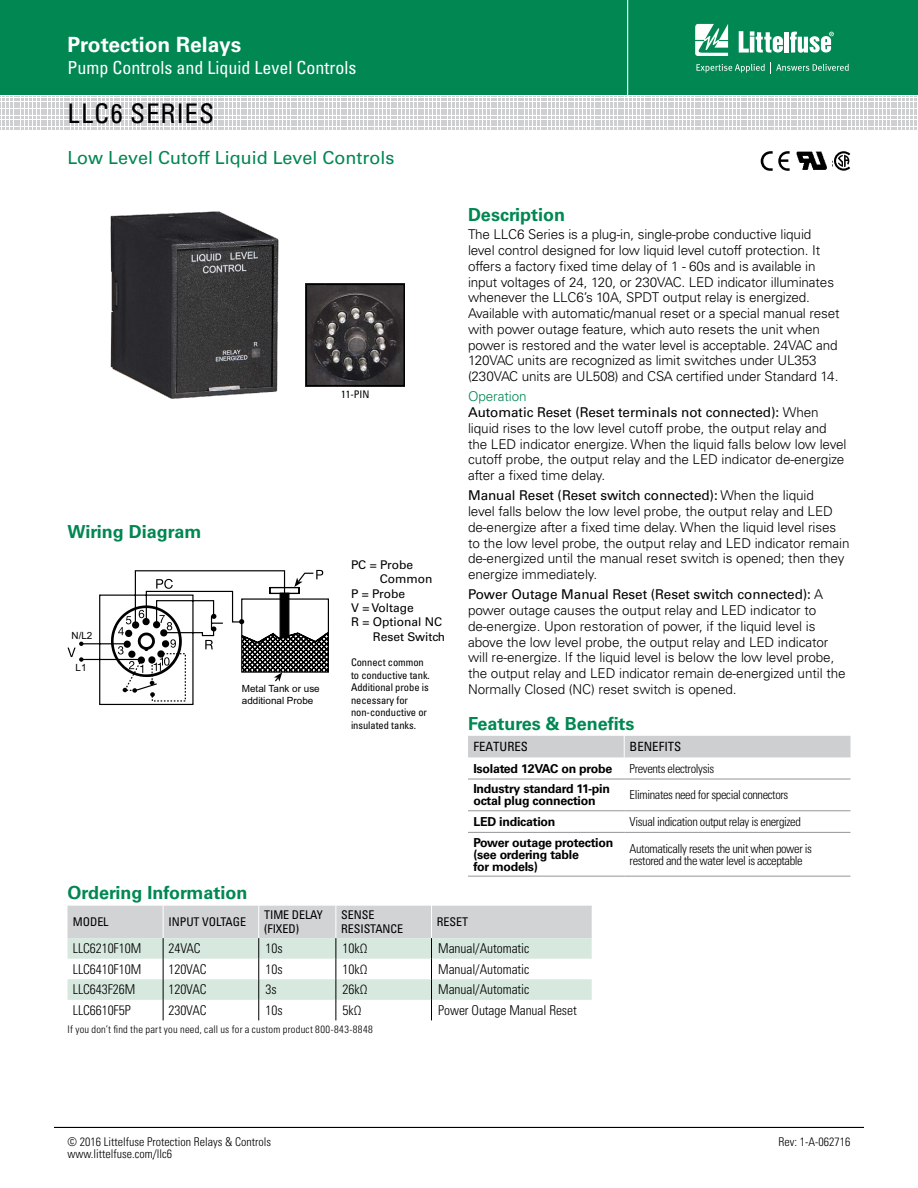
<style>
.page{position:relative;width:918px;height:1188px;background:#fff}
.page>*{position:absolute;margin:0;border:0;box-sizing:border-box;transform-origin:0 0}
.SERIES{font:condensed 27px "Univers LT Std";letter-spacing:.04em;color:#000}
.t1{font:700 21px "Univers LT Std";color:#fff}
.Facts_Subhead{font:700 18px "Univers LT Std";color:#008752}
.t2{font:condensed 18px "Univers LT Std";color:#fff}
.Title_text{font:18px "Univers LT Std";color:#008752}
.Body_text{font:300 13.5px/15.8px "Univers LT Std";letter-spacing:-.005em;color:#000}
.Ordering_Info_text{font:300 condensed 13.5px "Univers LT Std";letter-spacing:-.005em;color:#000}
.SubTitleTOC{font:condensed 12.75px "Univers LT Std";color:#000}
.Benefits_text{font:300 condensed 12.3px/12px "Univers LT Std";letter-spacing:-.03em;color:#000}
.features_text{font:700 12.3px/12px "Univers LT Std";letter-spacing:-.02em;color:#000}
.t3{font:300 condensed 12px "Univers LT Std";color:#000}
.Order_info_chart_hea{font:condensed 12px/13.5px "Univers LT Std";letter-spacing:-.005em;color:#000}
.Chart_Text{font:12px/14.4px "Univers LT Std";color:#000}
.Diagram_small_descri{font:condensed 10.5px/12.6px "Univers LT Std";letter-spacing:-.005em;color:#000}
.Ordering_Info_text-2{font:300 condensed 10.5px "Univers LT Std";letter-spacing:.025em;color:#000}
.t4{font:9.9px/11.9px "Arial";color:#000}
.s1{color:#008752}
.s2{font-weight:400}
</style>
<div class="page">
<div style="left:0;top:0;width:918px;height:95px;background:#008752"></div>
<svg style="left:0;top:96px;width:917px;height:34px"></svg>
<hr style="left:627px;top:0;width:1px;height:98px;background:#fff">
<svg style="left:695px;top:24px;width:33px;height:32px"></svg>
<div style="left:784px;top:32px;width:5px;height:21px;background:#fff"></div>
<svg style="left:790px;top:32px;width:44px;height:21px"></svg>
<svg style="left:739px;top:31px;width:44px;height:22px"></svg>
<svg style="left:696px;top:62px;width:153px;height:11px"></svg>
<hr style="left:54px;top:1127px;width:810px;height:1px;background:#000">
<hr style="left:468px;top:779px;width:156px;height:1px;background:#939598">
<hr style="left:624px;top:779px;width:226px;height:1px;background:#939598">
<hr style="left:468px;top:811px;width:156px;height:1px;background:#939598">
<hr style="left:624px;top:811px;width:226px;height:1px;background:#939598">
<hr style="left:468px;top:832px;width:156px;height:1px;background:#939598">
<hr style="left:624px;top:832px;width:226px;height:1px;background:#939598">
<hr style="left:468px;top:876px;width:156px;height:1px;background:#939598">
<hr style="left:624px;top:876px;width:226px;height:1px;background:#939598">
<div style="left:468px;top:736px;width:382px;height:21px;background:#cdcfd0"></div>
<img style="left:796px;top:151px;width:31px;height:19px">
<svg style="left:834px;top:151px;width:16px;height:20px"></svg>
<svg style="left:761px;top:151px;width:29px;height:20px"></svg>
<svg style="left:68px;top:906px;width:524px;height:114px"></svg>
<img style="left:110px;top:211px;width:169px;height:188px">
<svg style="left:68px;top:570px;width:261px;height:135px"></svg>
<img style="left:309px;top:287px;width:93px;height:96px">
<div style="left:306px;top:284px;width:99px;height:102px;border:2px solid #000"></div>
<h2 class="t1" style="left:68px;top:33px;width:175px">Protection Relays</h2>
<h3 class="t2" style="left:68px;top:56px;width:290px">Pump Controls and Liquid Level Controls</h3>
<p class="SERIES" style="left:68px;top:96px;width:148px">LLC6 SERIES</p>
<p class="Title_text" style="left:68px;top:147px;width:329px">Low Level Cutoff Liquid Level Controls</p>
<p class="Diagram_small_descri" style="left:341px;top:387px;width:30px">11-PIN</p>
<p class="Facts_Subhead" style="left:68px;top:521px;width:135px">Wiring Diagram</p>
<p class="t4" style="left:72px;top:630px;width:22px">N/L2</p>
<p class="t4" style="left:76px;top:662px;width:13px">L1</p>
<p class="t4" style="left:242px;top:683px;width:79px">Metal Tank or use additional Probe</p>
<p class="Chart_Text" style="left:380px;top:558px;width:54px;text-indent:-29px">PC = Probe<br>Common</p>
<p class="Chart_Text" style="left:351px;top:586px;width:56px">P = Probe</p>
<p class="Chart_Text" style="left:351px;top:601px;width:64px">V = Voltage</p>
<p class="Chart_Text" style="left:351px;top:615px;width:96px;text-align:right">R = Optional NC<br>Reset Switch</p>
<p class="Diagram_small_descri" style="left:351px;top:656px;width:80px">Connect common to conductive tank.<br>Additional probe is necessary for non-conductive or insulated tanks.</p>
<p class="Facts_Subhead" style="left:468px;top:204px;width:99px">Description</p>
<p class="Body_text" style="left:468px;top:227px;width:373px">The LLC6 Series is a plug-in, single-probe conductive liquid level control designed for low liquid level cutoff protection. It offers a factory fixed time delay of 1 - 60s and is available in input voltages of 24, 120, or 230VAC. LED indicator illuminates whenever the LLC6’s 10A, SPDT output relay is energized.<br>Available with automatic/manual reset or a special manual reset with power outage feature, which auto resets the unit when power is restored and the water level is acceptable. 24VAC and 120VAC units are recognized as limit switches under UL353 (230VAC units are UL508) and CSA certified under Standard 14.</p>
<p class="Body_text" style="left:468px;top:389px;width:380px"><span class="s1">Operation<br></span><span class="s2">Automatic Reset (Reset terminals not connected):</span> When liquid rises to the low level cutoff probe, the output relay and the LED indicator energize. When the liquid falls below low level cutoff probe, the output relay and the LED indicator de-energize after a fixed time delay.</p>
<p class="Body_text" style="left:468px;top:488px;width:383px"><span class="s2">Manual Reset (Reset switch connected):</span> When the liquid<br>level falls below the low level probe, the output relay and LED de-energize after a fixed time delay. When the liquid level rises to the low level probe, the output relay and LED indicator remain de-energized until the manual reset switch is opened; then they energize immediately.</p>
<p class="Body_text" style="left:468px;top:587px;width:379px"><span class="s2">Power Outage Manual Reset (Reset switch connected):</span> A power outage causes the output relay and LED indicator to de-energize. Upon restoration of power, if the liquid level is above the low level probe, the output relay and LED indicator will re-energize. If the liquid level is below the low level probe, the output relay and LED indicator remain de-energized until the Normally Closed (NC) reset switch is opened.</p>
<p class="Facts_Subhead" style="left:468px;top:713px;width:168px">Features &amp; Benefits</p>
<p class="SubTitleTOC" style="left:473px;top:739px;width:56px">FEATURES</p>
<p class="SubTitleTOC" style="left:630px;top:739px;width:53px">BENEFITS</p>
<p class="features_text" style="left:473px;top:762px;width:140px">Isolated 12VAC on probe</p>
<p class="Benefits_text" style="left:630px;top:762px;width:86px">Prevents electrolysis</p>
<p class="features_text" style="left:473px;top:783px;width:138px">Industry standard 11-pin octal plug connection</p>
<p class="Benefits_text" style="left:630px;top:789px;width:160px">Eliminates need for special connectors</p>
<p class="features_text" style="left:473px;top:816px;width:84px">LED indication</p>
<p class="Benefits_text" style="left:630px;top:816px;width:173px">Visual indication output relay is energized</p>
<p class="features_text" style="left:473px;top:837px;width:141px">Power outage protection (see ordering table<br>for models)</p>
<p class="Benefits_text" style="left:630px;top:842px;width:184px">Automatically resets the unit when power is restored and the water level is acceptable</p>
<p class="Facts_Subhead" style="left:68px;top:882px;width:181px">Ordering Information</p>
<p class="Order_info_chart_hea" style="left:73px;top:915px;width:37px">MODEL</p>
<p class="Order_info_chart_hea" style="left:169px;top:915px;width:79px">INPUT VOLTAGE</p>
<p class="Order_info_chart_hea" style="left:264px;top:908px;width:60px">TIME DELAY (FIXED)</p>
<p class="Order_info_chart_hea" style="left:341px;top:908px;width:63px">SENSE<br>RESISTANCE</p>
<p class="Order_info_chart_hea" style="left:437px;top:915px;width:33px">RESET</p>
<p class="Ordering_Info_text" style="left:73px;top:940px;width:70px">LLC6210F10M</p>
<p class="Ordering_Info_text" style="left:169px;top:940px;width:34px">24VAC</p>
<p class="Ordering_Info_text" style="left:266px;top:940px;width:19px">10s</p>
<p class="Ordering_Info_text" style="left:343px;top:940px;width:26px">10kΩ</p>
<p class="Ordering_Info_text" style="left:438px;top:940px;width:93px">Manual/Automatic</p>
<p class="Ordering_Info_text" style="left:73px;top:961px;width:70px">LLC6410F10M</p>
<p class="Ordering_Info_text" style="left:169px;top:961px;width:40px">120VAC</p>
<p class="Ordering_Info_text" style="left:266px;top:961px;width:19px">10s</p>
<p class="Ordering_Info_text" style="left:343px;top:961px;width:26px">10kΩ</p>
<p class="Ordering_Info_text" style="left:438px;top:961px;width:93px">Manual/Automatic</p>
<p class="Ordering_Info_text" style="left:73px;top:982px;width:64px">LLC643F26M</p>
<p class="Ordering_Info_text" style="left:169px;top:982px;width:40px">120VAC</p>
<p class="Ordering_Info_text" style="left:266px;top:982px;width:13px">3s</p>
<p class="Ordering_Info_text" style="left:343px;top:982px;width:26px">26kΩ</p>
<p class="Ordering_Info_text" style="left:438px;top:982px;width:93px">Manual/Automatic</p>
<p class="Ordering_Info_text" style="left:73px;top:1002px;width:59px">LLC6610F5P</p>
<p class="Ordering_Info_text" style="left:169px;top:1002px;width:40px">230VAC</p>
<p class="Ordering_Info_text" style="left:266px;top:1002px;width:19px">10s</p>
<p class="Ordering_Info_text" style="left:343px;top:1002px;width:20px">5kΩ</p>
<p class="Ordering_Info_text" style="left:438px;top:1002px;width:140px">Power Outage Manual Reset</p>
<p class="Ordering_Info_text-2" style="left:68px;top:1023px;width:307px">If you don’t find the part you need, call us for a custom product 800-843-8848</p>
<p class="t3" style="left:68px;top:1134px;width:205px">© 2016 Littelfuse Protection Relays &amp; Controls</p>
<p class="t3" style="left:779px;top:1134px;width:73px">Rev: 1-A-062716</p>
<p class="t3" style="left:68px;top:1146px;width:106px">www.littelfuse.com/llc6</p>
</div>
